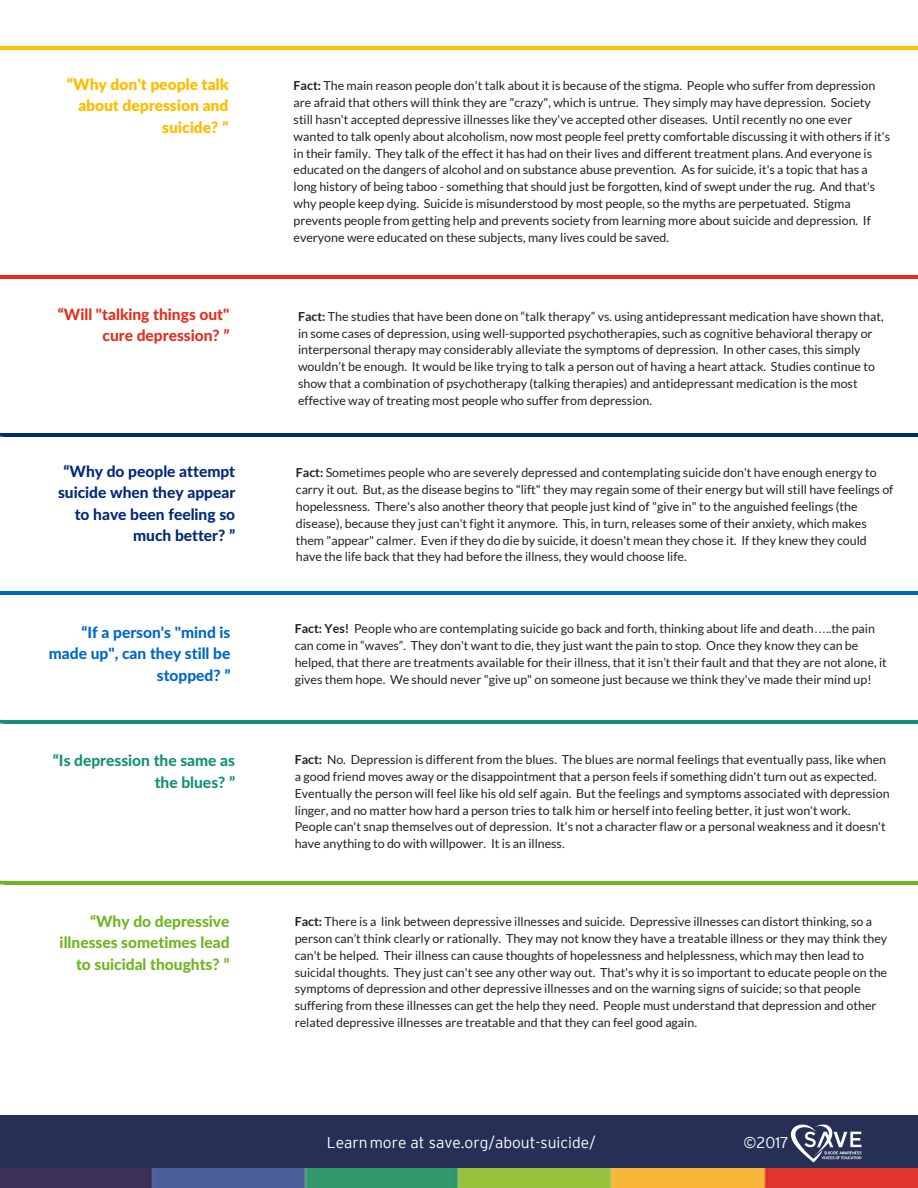
<style>
.page{position:relative;width:918px;height:1188px;background:#fff}
.page>*{position:absolute;margin:0;border:0;box-sizing:border-box;transform-origin:0 0}
.t1{font:800 15.6px/21.3px "Lato";color:#002a78;text-align:right}
.t2{font:800 15.6px/21.3px "Lato";color:#6fb520;text-align:right}
.t3{font:800 15.6px/21.3px "Lato";color:#06c;text-align:right}
.t4{font:900 15.6px/21.3px "Lato";letter-spacing:-.005em;color:#ffbd00;text-align:right}
.t5{font:800 15.6px/21.3px "Lato";color:#e82c1b;text-align:right}
.t6{font:300 15.6px "Interstate";color:#fff}
.t7{font:800 15.6px/21.3px "Lato";color:#149176;text-align:right}
.t8{font:12.45px/16.8px "Lato";color:#222}
.s1{font-weight:700}
.s2{font-family:"Liberation Sans"}
</style>
<div class="page">
<div style="left:0;top:1115px;width:918px;height:72px;background:#263056"></div>
<img style="left:791px;top:1124px;width:71px;height:39px">
<hr style="left:0;top:46px;width:918px;height:4px;background:#ffbd00">
<hr style="left:0;top:276px;width:918px;height:3px;background:#e82c1b">
<hr style="left:3px;top:433px;width:915px;height:4px;background:#002a78">
<svg style="left:0;top:433px;width:3px;height:4px"></svg>
<hr style="left:0;top:592px;width:918px;height:3px;background:#06c">
<hr style="left:3px;top:720px;width:915px;height:3px;background:#149176">
<svg style="left:0;top:719px;width:5px;height:5px"></svg>
<hr style="left:5px;top:881px;width:913px;height:3px;background:#6fb520">
<svg style="left:0;top:880px;width:6px;height:5px"></svg>
<img style="left:0;top:1169px;width:918px;height:19px">
<p class="t4" style="left:67px;top:73px;width:163px">“Why don't people talk about depression and suicide? ”</p>
<p class="t5" style="left:58px;top:303px;width:173px">“Will "talking things out" cure depression? ”</p>
<p class="t8" style="left:294px;top:77px;width:598px"><span class="s1">Fact:</span> The main reason people don't talk about it is because of the stigma. People who suffer from depression are afraid that others will think they are "crazy", which is untrue. They simply may have depression. Society still hasn't accepted depressive illnesses like they've accepted other diseases. Until recently no one ever wanted to talk openly about alcoholism, now most people feel pretty comfortable discussing it with others if it's in their family. They talk of the effect it has had on their lives and different treatment plans. And everyone is educated on the dangers of alcohol and on substance abuse prevention. As for suicide, it's a topic that has a long history of being taboo - something that should just be forgotten, kind of swept under the rug. And that's why people keep dying. Suicide is misunderstood by most people, so the myths are perpetuated. Stigma prevents people from getting help and prevents society from learning more about suicide and depression. If everyone were educated on these subjects, many lives could be saved.</p>
<p class="t8" style="left:298px;top:308px;width:587px"><span class="s1">Fact:</span> The studies that have been done on “talk therapy” vs. using antidepressant medication have shown that, in some cases of depression, using well-supported psychotherapies, such as cognitive behavioral therapy or interpersonal therapy may considerably alleviate the symptoms of depression. In other cases, this simply wouldn’t be enough. It would be like trying to talk a person out of having a heart attack. Studies continue to show that a combination of psychotherapy (talking therapies) and antidepressant medication is the most effective way of treating most people who suffer from depression.</p>
<p class="t1" style="left:58px;top:460px;width:179px">“Why do people attempt suicide when they appear to have been feeling so much better? ”</p>
<p class="t8" style="left:296px;top:464px;width:599px"><span class="s1">Fact:</span> Sometimes people who are severely depressed and contemplating suicide don't have enough energy to carry it out. But, as the disease begins to "lift" they may regain some of their energy but will still have feelings of hopelessness. There's also another theory that people just kind of "give in" to the anguished feelings (the disease), because they just can't fight it anymore. This, in turn, releases some of their anxiety, which makes them "appear" calmer. Even if they do die by suicide, it doesn't mean they chose it. If they knew they could have the life back that they had before the illness, they would choose life.</p>
<p class="t3" style="left:49px;top:621px;width:183px">“If a person's "mind is made up", can they still be stopped? ”</p>
<p class="t8" style="left:295px;top:620px;width:594px"><span class="s1">Fact: Yes!</span> People who are contemplating suicide go back and forth, thinking about life and death<span class="s2">…</span>..the pain can come in “waves”. They don't want to die, they just want the pain to stop. Once they know they can be helped, that there are treatments available for their illness, that it isn’t their fault and that they are not alone, it gives them hope. We should never "give up" on someone just because we think they've made their mind up!</p>
<p class="t7" style="left:53px;top:749px;width:184px">“Is depression the same as the blues? ”</p>
<p class="t8" style="left:295px;top:751px;width:596px"><span class="s1">Fact:</span> No. Depression is different from the blues. The blues are normal feelings that eventually pass, like when a good friend moves away or the disappointment that a person feels if something didn't turn out as expected.<br>Eventually the person will feel like his old self again. But the feelings and symptoms associated with depression linger, and no matter how hard a person tries to talk him or herself into feeling better, it just won't work.<br>People can't snap themselves out of depression. It's not a character flaw or a personal weakness and it doesn't have anything to do with willpower. It is an illness.</p>
<p class="t2" style="left:60px;top:910px;width:171px">“Why do depressive illnesses sometimes lead to suicidal thoughts? ”</p>
<p class="t8" style="left:295px;top:913px;width:594px"><span class="s1">Fact:</span> There is a link between depressive illnesses and suicide. Depressive illnesses can distort thinking, so a person can’t think clearly or rationally. They may not know they have a treatable illness or they may think they can't be helped. Their illness can cause thoughts of hopelessness and helplessness, which may then lead to suicidal thoughts. They just can't see any other way out. That's why it is so important to educate people on the symptoms of depression and other depressive illnesses and on the warning signs of suicide; so that people suffering from these illnesses can get the help they need. People must understand that depression and other related depressive illnesses are treatable and that they can feel good again.</p>
<p class="t6" style="left:327px;top:1136px;width:270px">Learn more at save.org/about-suicide/</p>
<p class="t6" style="left:744px;top:1136px;width:47px">©2017</p>
</div>
